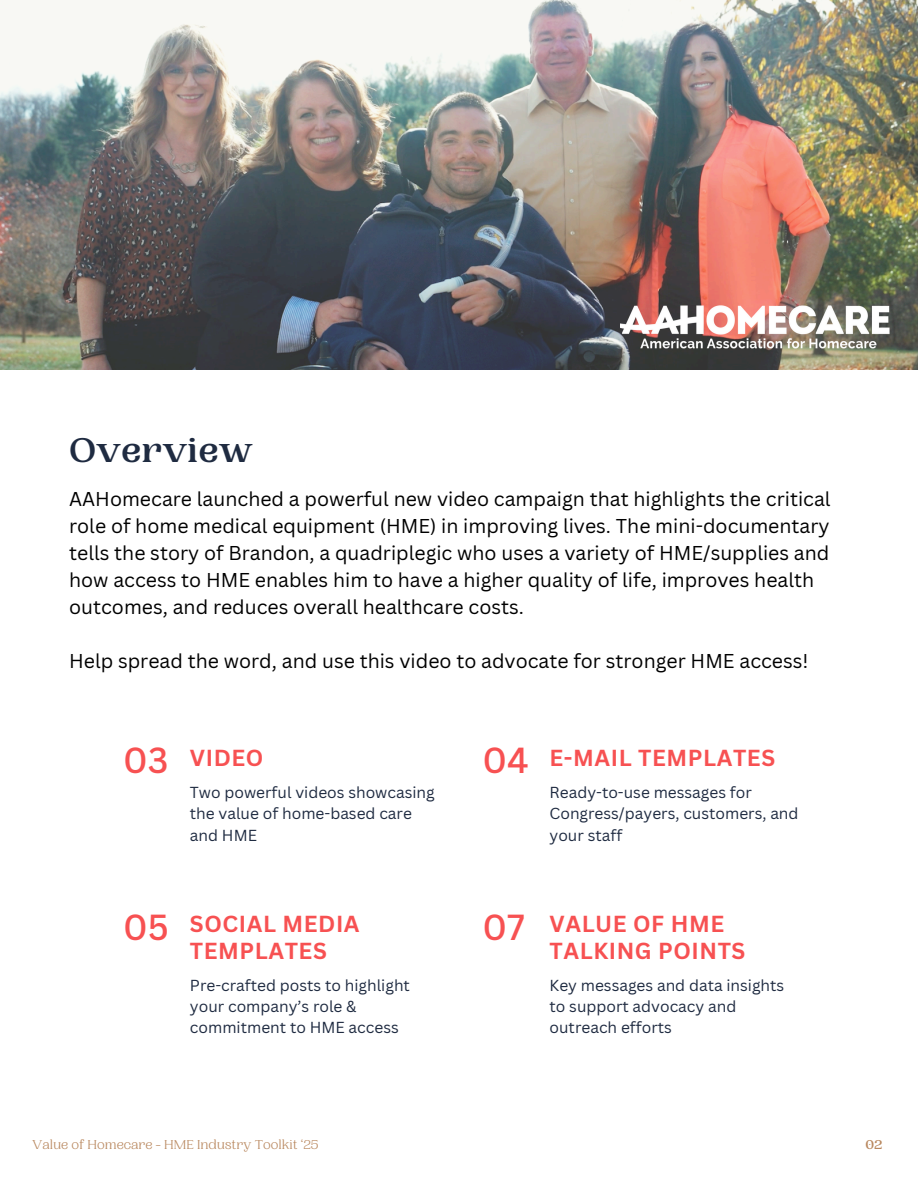
<style>
.page{position:relative;width:918px;height:1188px;background:#fff}
.page>*{position:absolute;margin:0;border:0;box-sizing:border-box;transform-origin:0 0}
.t1{font:700 36px "PP Woodland";color:#1f2b41}
.t2{font:500 35.25px "Canva Sans";color:#f75152}
.t3{font:700 22.5px/27px "Canva Sans";letter-spacing:.025em;color:#f75152}
.t4{font:19.5px/27px "Canva Sans";color:#000}
.t5{font:15.45px/21.3px "Canva Sans";color:#1f2b41}
.t6{font:13.5px "PP Woodland";color:#b9885f}
.t7{font:700 13.5px "PP Woodland";color:#b9885f}
</style>
<div class="page">
<img style="left:0;top:0;width:918px;height:369px">
<img style="left:621px;top:305px;width:268px;height:46px">
<p class="t1" style="left:69px;top:430px;width:185px">Overview</p>
<p class="t4" style="left:69px;top:485px;width:763px">AAHomecare launched a powerful new video campaign that highlights the critical role of home medical equipment (HME) in improving lives. The mini-documentary tells the story of Brandon, a quadriplegic who uses a variety of HME/supplies and how access to HME enables him to have a higher quality of life, improves health outcomes, and reduces overall healthcare costs.</p>
<h1 class="t4" style="left:69px;top:647px;width:741px">Help spread the word, and use this video to advocate for stronger HME access!</h1>
<h2 class="t2" style="left:123px;top:736px;width:47px">03</h2>
<p class="t3" style="left:190px;top:743px;width:75px">VIDEO</p>
<h4 class="t5" style="left:190px;top:781px;width:246px">Two powerful videos showcasing the value of home-based care and HME</h4>
<h2 class="t2" style="left:123px;top:902px;width:47px">05</h2>
<p class="t3" style="left:190px;top:910px;width:171px">SOCIAL MEDIA<br>TEMPLATES</p>
<h4 class="t5" style="left:190px;top:974px;width:222px">Pre-crafted posts to highlight your company’s role &amp; commitment to HME access</h4>
<h2 class="t2" style="left:483px;top:736px;width:48px">04</h2>
<p class="t3" style="left:550px;top:743px;width:227px">E-MAIL TEMPLATES</p>
<h4 class="t5" style="left:550px;top:781px;width:250px">Ready-to-use messages for<br>Congress/payers, customers, and your staff</h4>
<h2 class="t2" style="left:483px;top:902px;width:44px">07</h2>
<p class="t3" style="left:550px;top:910px;width:197px">VALUE OF HME<br>TALKING POINTS</p>
<h4 class="t5" style="left:550px;top:974px;width:236px">Key messages and data insights to support advocacy and outreach efforts</h4>
<h3 class="t6" style="left:32px;top:1137px;width:288px">Value of Homecare - HME Industry Toolkit ‘25</h3>
<h3 class="t7" style="left:866px;top:1137px;width:18px">02</h3>
</div>
